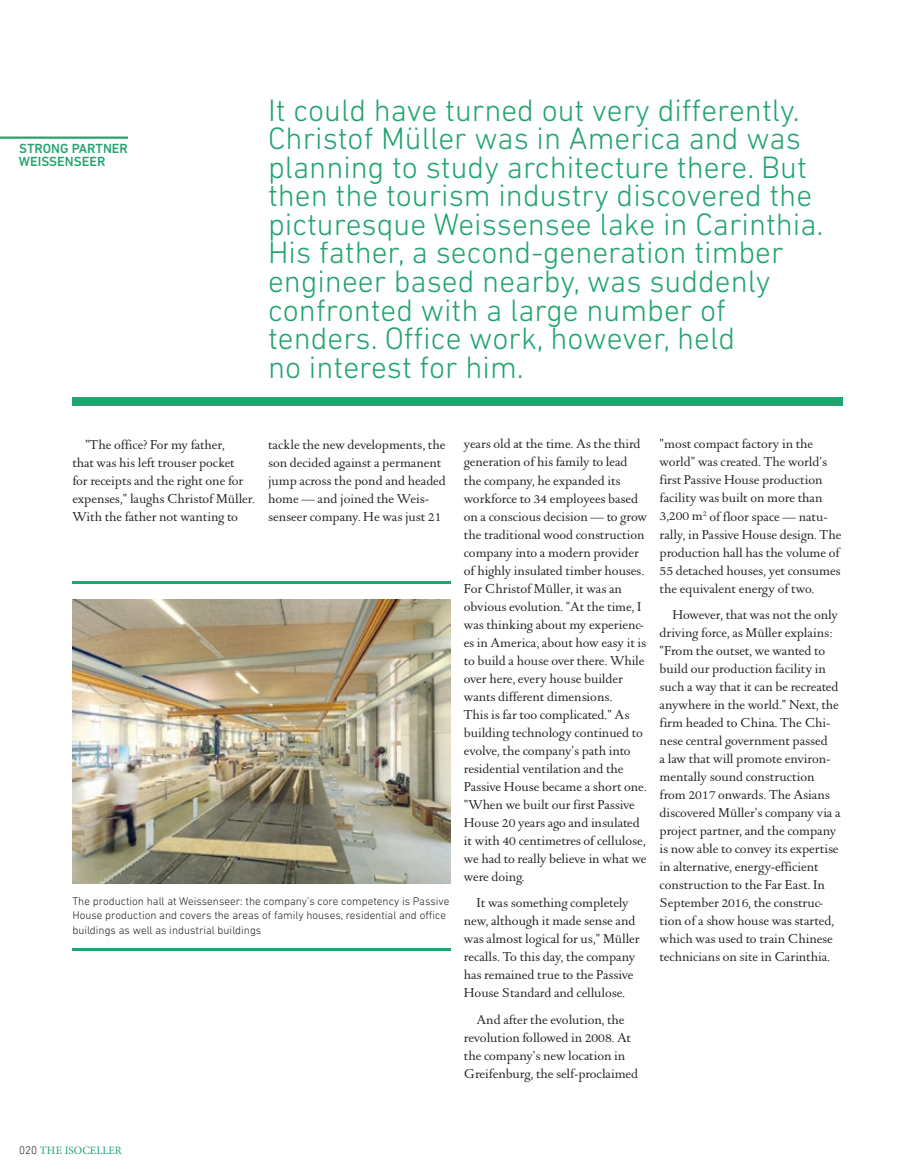
<style>
.page{position:relative;width:915px;height:1170px;background:#fff}
.page>*{position:absolute;margin:0;border:0;box-sizing:border-box;transform-origin:0 0}
.t1{font:300 31.5px/28.5px "DIN Next LT Pro";color:#22a46f}
.t2{font:13.5px/18px "DTL Romulus T";color:#231f20}
.t3{font:500 13.5px/13.5px "DIN Next LT Pro";color:#22a46f}
.t4{font:300 11.25px/14.2px "DIN Next LT Pro";color:#231f20}
.t5{font:11.25px "Minion Pro";color:#22a46f}
.s1{font-family:"DIN Next LT Pro";font-weight:300;color:#231f20}
</style>
<div class="page">
<hr style="left:0;top:136px;width:128px;height:3px;background:#22a46f">
<div style="left:72px;top:397px;width:770px;height:8px;background:#22a46f"></div>
<hr style="left:72px;top:581px;width:379px;height:3px;background:#22a46f">
<hr style="left:72px;top:948px;width:379px;height:2px;background:#22a46f">
<img style="left:72px;top:599px;width:378px;height:284px">
<p class="t3" style="left:19px;top:141px;width:111px">STRONG PARTNER<br>WEISSENSEER</p>
<p class="t1" style="left:268px;top:95px;width:556px">It could have turned out very differently.<br>Christof Müller was in America and was planning to study architecture there. But then the tourism industry discovered the picturesque Weissensee lake in Carinthia.<br>His father, a second-generation timber engineer based nearby, was suddenly confronted with a large number of tenders. Office work, however, held<br>no interest for him.</p>
<p class="t2" style="left:72px;top:435px;width:184px;text-indent:13px">"The office? For my father,<br>that was his left trouser pocket<br>for receipts and the right one for expenses," laughs Christof Müller.<br>With the father not wanting to</p>
<p class="t2" style="left:268px;top:435px;width:179px">tackle the new developments, the son decided against a permanent jump across the pond and headed home — and joined the Weis&shy;senseer company. He was just 21</p>
<p class="t2" style="left:463px;top:435px;width:184px">years old at the time. As the third generation of his family to lead the company, he expanded its workforce to 34 employees based on a conscious decision — to grow the traditional wood construction company into a modern provider of highly insulated timber houses.<br>For Christof Müller, it was an obvious evolution. "At the time, I was thinking about my experienc&shy;es in America, about how easy it is to build a house over there. While over here, every house builder wants different dimensions.<br>This is far too complicated." As building technology continued to evolve, the company's path into residential ventilation and the<br>Passive House became a short one. "When we built our first Passive<br>House 20 years ago and insulated it with 40 centimetres of cellulose, we had to really believe in what we were doing.</p>
<p class="t2" style="left:463px;top:894px;width:177px;text-indent:13px">It was something completely new, although it made sense and was almost logical for us," Müller recalls. To this day, the company has remained true to the Passive<br>House Standard and cellulose.</p>
<p class="t2" style="left:463px;top:1010px;width:176px;text-indent:13px">And after the evolution, the revolution followed in 2008. At the company's new location in<br>Greifenburg, the self-proclaimed</p>
<p class="t4" style="left:72px;top:893px;width:378px">The production hall at Weissenseer: the company's core competency is Passive<br>House production and covers the areas of family houses, residential and office buildings as well as industrial buildings</p>
<p class="t2" style="left:659px;top:435px;width:183px">"most compact factory in the world" was created. The world's first Passive House production facility was built on more than<br>3,200 m<sup>2</sup> of floor space — natu&shy;rally, in Passive House design. The production hall has the volume of<br>55 detached houses, yet consumes the equivalent energy of two.</p>
<p class="t2" style="left:659px;top:606px;width:182px;text-indent:13px">However, that was not the only driving force, as Müller explains: "From the outset, we wanted to build our production facility in such a way that it can be recreated anywhere in the world." Next, the firm headed to China. The Chi&shy;nese central government passed<br>a law that will promote environ&shy;mentally sound construction from 2017 onwards. The Asians discovered Müller's company via a project partner, and the company is now able to convey its expertise in alternative, energy-efficient construction to the Far East. In<br>September 2016, the construc&shy;tion of a show house was started, which was used to train Chinese technicians on site in Carinthia.</p>
<p class="t5" style="left:19px;top:1142px;width:104px"><span class="s1">020</span> THE ISOCELLER</p>
</div>
